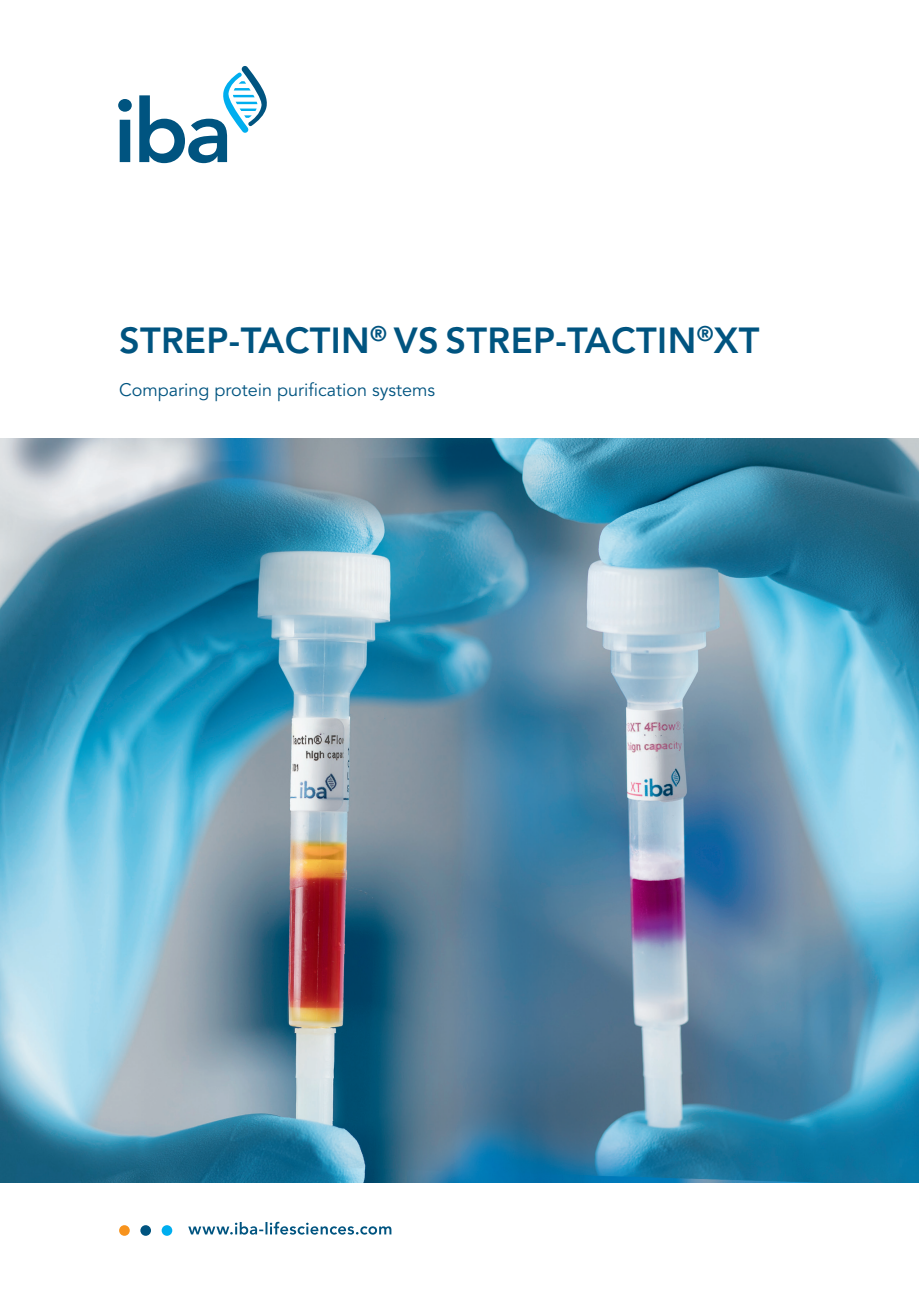
<style>
.page{position:relative;width:919px;height:1289px;background:#fff}
.page>*{position:absolute;margin:0;border:0;box-sizing:border-box;transform-origin:0 0}
.t1{font:800 88.2px "Avenir LT Std";color:#005480}
.t2{font:800 36px "Avenir LT Std";letter-spacing:.01em;color:#005480}
.t3{font:18px "Avenir LT Std";color:#005480}
</style>
<div class="page">
<img style="left:0;top:438px;width:918px;height:744px">
<svg style="left:223px;top:66px;width:44px;height:67px"></svg>
<div style="left:119px;top:1225px;width:11px;height:10px;background:#f7931d;border-radius:50%"></div>
<div style="left:140px;top:1225px;width:11px;height:10px;background:#005480;border-radius:50%"></div>
<div style="left:162px;top:1225px;width:10px;height:10px;background:#00aeef;border-radius:50%"></div>
<svg style="left:188px;top:1221px;width:203px;height:13px"></svg>
<h1 class="t1" style="left:113px;top:79px;width:120px">iba</h1>
<h2 class="t2" style="left:119px;top:319px;width:641px">STREP-TACTIN<sup>®</sup> VS STREP-TACTIN<sup>®</sup>XT</h2>
<p class="t3" style="left:119px;top:379px;width:317px">Comparing protein purification systems</p>
</div>
